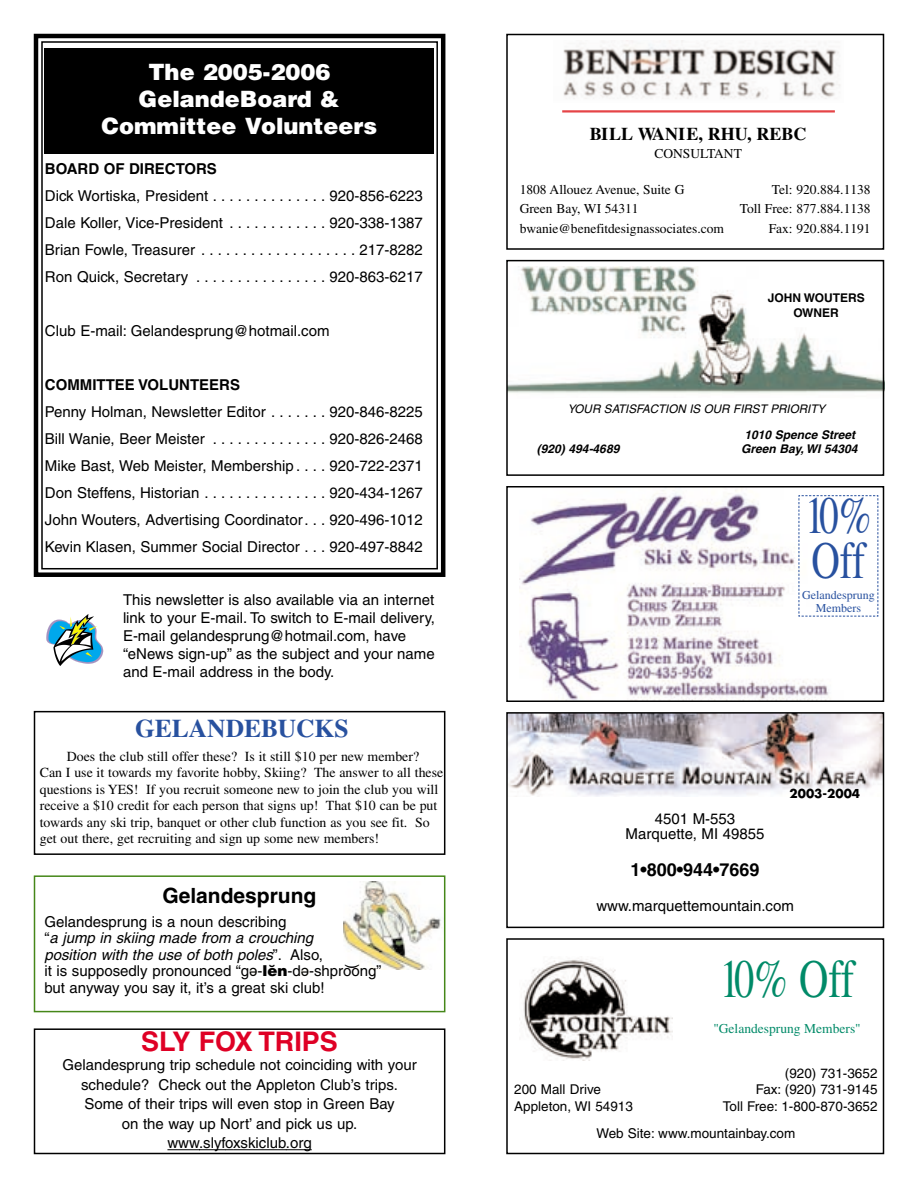
<style>
.page{position:relative;width:918px;height:1188px;background:#fff}
.page>*{position:absolute;margin:0;border:0;box-sizing:border-box;transform-origin:0 0}
.t1{font:54px "Times";color:#008a68;scale:.75 1}
.t2{font:52.5px/45px "Times";color:#28519f;scale:.75 1}
.t3{font:700 27px "Helvetica";color:#df0025}
.t4{font:700 25.5px "Times";color:#28519f}
.t5{font:900 22.5px/27px "Helvetica";color:#fff;text-align:center}
.t6{font:700 21px "Helvetica";color:#000}
.t7{font:700 18px "Times";color:#000}
.t8{font:700 18px "Helvetica";color:#000}
.t9{font:15px/27px "Helvetica";color:#000;text-align:center}
.t10{font:700 15px "Helvetica";color:#000}
.t11{font:13.8px/16.5px "Times";color:#000}
.t12{font:13.5px "Times";color:#000}
.t13{font:13.5px/27px "Helvetica";color:#000}
.t14{font:13.5px "Times";color:#008a68}
.t15{font:italic 700 12px/14.4px "Helvetica";color:#000}
.t16{font:12px/13.5px "Times";color:#28519f;text-align:center}
.t17{font:700 12px/14.4px "Helvetica";color:#000;text-align:center}
.t18{font:700 12px "Futura";color:#000}
.t19{font:italic 11.85px "Helvetica";color:#000}
.s1{font-style:italic}
.s2{color:#fbf8eb}
.s3{font-weight:900}
</style>
<div class="page">
<div style="left:506px;top:34px;width:378px;height:216px;border:2px solid #000"></div>
<img style="left:563px;top:40px;width:277px;height:59px">
<svg style="left:506px;top:259px;width:379px;height:443px"></svg>
<img style="left:509px;top:715px;width:372px;height:81px">
<div style="left:506px;top:712px;width:378px;height:216px;border:2px solid #000"></div>
<div style="left:537px;top:445px;width:104px;height:18px;background:#fff"></div>
<div style="left:506px;top:938px;width:378px;height:216px;border:2px solid #000"></div>
<img style="left:523px;top:958px;width:149px;height:102px">
<div style="left:727px;top:427px;width:147px;height:31px;background:#fff"></div>
<div style="left:755px;top:287px;width:123px;height:39px;background:#fff"></div>
<div style="left:554px;top:398px;width:286px;height:24px;background:#fff"></div>
<hr style="left:562px;top:110px;width:273px;height:3px;background:#e54447">
<svg style="left:46px;top:614px;width:57px;height:52px"></svg>
<div style="left:34px;top:34px;width:411px;height:543px;border:4px solid #000"></div>
<div style="left:41px;top:41px;width:397px;height:528px;border:2px solid #000"></div>
<div style="left:45px;top:48px;width:389px;height:106px;background:#000"></div>
<svg style="left:798px;top:495px;width:81px;height:122px"></svg>
<div style="left:34px;top:711px;width:411px;height:144px;border:2px solid #000"></div>
<img style="left:344px;top:881px;width:97px;height:89px">
<div style="left:34px;top:875px;width:411px;height:137px;border:2px solid #458719"></div>
<hr style="left:167px;top:1149px;width:33px;height:1px;background:#000">
<svg style="left:199px;top:1149px;width:34px;height:1px"></svg>
<hr style="left:233px;top:1149px;width:53px;height:1px;background:#000">
<svg style="left:286px;top:1149px;width:26px;height:1px"></svg>
<div style="left:34px;top:1028px;width:411px;height:126px;border:2px solid #000"></div>
<h3 class="t5" style="left:102px;top:60px;width:277px">The 2005-2006<br>GelandeBoard &amp;<br>Committee Volunteers</h3>
<p class="t10" style="left:45px;top:163px;width:173px">BOARD OF DIRECTORS</p>
<p class="t9" style="left:45px;top:184px;width:380px;text-align:justify">Dick Wortiska, President . . . . . . . . . . . . . . 920-856-6223<br>Dale Koller, Vice-President . . . . . . . . . . . . 920-338-1387<br>Brian Fowle, Treasurer . . . . . . . . . . . . . . . . . . . 217-8282<br>Ron Quick, Secretary . . . . . . . . . . . . . . . . 920-863-6217</p>
<p class="t9" style="left:45px;top:319px;width:286px">Club E-mail: Gelandesprung@hotmail.com</p>
<p class="t10" style="left:45px;top:379px;width:197px">COMMITTEE VOLUNTEERS</p>
<p class="t9" style="left:45px;top:400px;width:380px;text-align:justify">Penny Holman, Newsletter Editor . . . . . . . 920-846-8225<br>Bill Wanie, Beer Meister . . . . . . . . . . . . . . 920-826-2468<br>Mike Bast, Web Meister, Membership . . . . 920-722-2371<br>Don Steffens, Historian . . . . . . . . . . . . . . . 920-434-1267<br>John Wouters, Advertising Coordinator. . . 920-496-1012<br>Kevin Klasen, Summer Social Director . . . 920-497-8842</p>
<p class="t9" style="left:123px;top:592px;width:313px;line-height:18px;text-align:left">This newsletter is also available via an internet link to your E-mail. To switch to E-mail delivery, E-mail gelandesprung@hotmail.com, have “eNews sign-up” as the subject and your name and E-mail address in the body.</p>
<h3 class="t4" style="left:135px;top:720px;width:215px">GELANDEBUCKS</h3>
<p class="t11" style="left:40px;top:749px;width:405px;text-indent:27px">Does the club still offer these? Is it still $10 per new member?<br>Can I use it towards my favorite hobby, Skiing? The answer to all these questions is YES! If you recruit someone new to join the club you will receive a $10 credit for each person that signs up! That $10 can be put towards any ski trip, banquet or other club function as you see fit. So get out there, get recruiting and sign up some new members!</p>
<h3 class="t6" style="left:162px;top:888px;width:156px">Gelandesprung</h3>
<p class="t9" style="left:44px;top:915px;width:339px;line-height:16.5px;text-align:left">Gelandesprung is a noun describing<br>“<span class="s1">a jump in skiing made from a crouching<br>position with the use of both poles</span>”. Also,<br>it is supposedly pronounced “g<span class="s2">e</span>-<span class="s3">l˘en</span>-d<span class="s2">e</span>-shproong” but anyway you say it, it’s a great ski club!</p>
<p class="t9" style="left:365px;top:964px;width:6px;rotate:90deg">)</p>
<p class="t9" style="left:257px;top:985px;width:10px;rotate:-180deg">e</p>
<p class="t9" style="left:309px;top:986px;width:10px;rotate:-180deg">e</p>
<h3 class="t3" style="left:141px;top:1031px;width:198px">SLY FOX TRIPS</h3>
<p class="t9" style="left:62px;top:1057px;width:356px;line-height:19.5px">Gelandesprung trip schedule not coinciding with your schedule? Check out the Appleton Club’s trips.<br>Some of their trips will even stop in Green Bay<br>on the way up Nort’ and pick us up. www.slyfoxskiclub.org</p>
<p class="t7" style="left:590px;top:128px;width:218px">BILL WANIE, RHU, REBC</p>
<p class="t12" style="left:654px;top:149px;width:89px">CONSULTANT</p>
<p class="t12" style="left:520px;top:184px;width:166px">1808 Allouez Avenue, Suite G</p>
<p class="t12" style="left:772px;top:184px;width:100px">Tel: 920.884.1138</p>
<p class="t12" style="left:520px;top:204px;width:120px">Green Bay, WI 54311</p>
<p class="t12" style="left:740px;top:204px;width:132px">Toll Free: 877.884.1138</p>
<p class="t12" style="left:520px;top:223px;width:206px">bwanie@benefitdesignassociates.com</p>
<p class="t12" style="left:769px;top:223px;width:103px">Fax: 920.884.1191</p>
<p class="t17" style="left:768px;top:292px;width:99px">JOHN WOUTERS<br>OWNER</p>
<p class="t19" style="left:568px;top:405px;width:259px">YOUR SATISFACTION IS OUR FIRST PRIORITY</p>
<p class="t15" style="left:537px;top:443px;width:84px">(920) 494-4689</p>
<p class="t15" style="left:741px;top:428px;width:118px">1010 Spence Street<br>Green Bay, WI 54304</p>
<h2 class="t2" style="left:805px;top:498px;width:90px">10%<br>Off</h2>
<p class="t16" style="left:802px;top:589px;width:74px">Gelandesprung<br>Members</p>
<p class="t18" style="left:790px;top:789px;width:72px">2003-2004</p>
<p class="t9" style="left:626px;top:813px;width:140px;line-height:15px">4501 M-553<br>Marquette, MI 49855</p>
<p class="t8" style="left:631px;top:864px;width:130px">1•800•944•7669</p>
<p class="t9" style="left:596px;top:894px;width:199px">www.marquettemountain.com</p>
<h1 class="t1" style="left:720px;top:959px;width:181px">10% Off</h1>
<p class="t14" style="left:713px;top:1024px;width:149px">"Gelandesprung Members"</p>
<p class="t13" style="left:785px;top:1061px;width:94px">(920) 731-3652</p>
<p class="t13" style="left:514px;top:1077px;width:88px">200 Mall Drive</p>
<p class="t13" style="left:756px;top:1077px;width:123px">Fax: (920) 731-9145</p>
<p class="t13" style="left:514px;top:1094px;width:120px">Appleton, WI 54913</p>
<p class="t13" style="left:596px;top:1094px;width:283px;text-indent:126px">Toll Free: 1-800-870-3652<br>Web Site: www.mountainbay.com</p>
</div>
